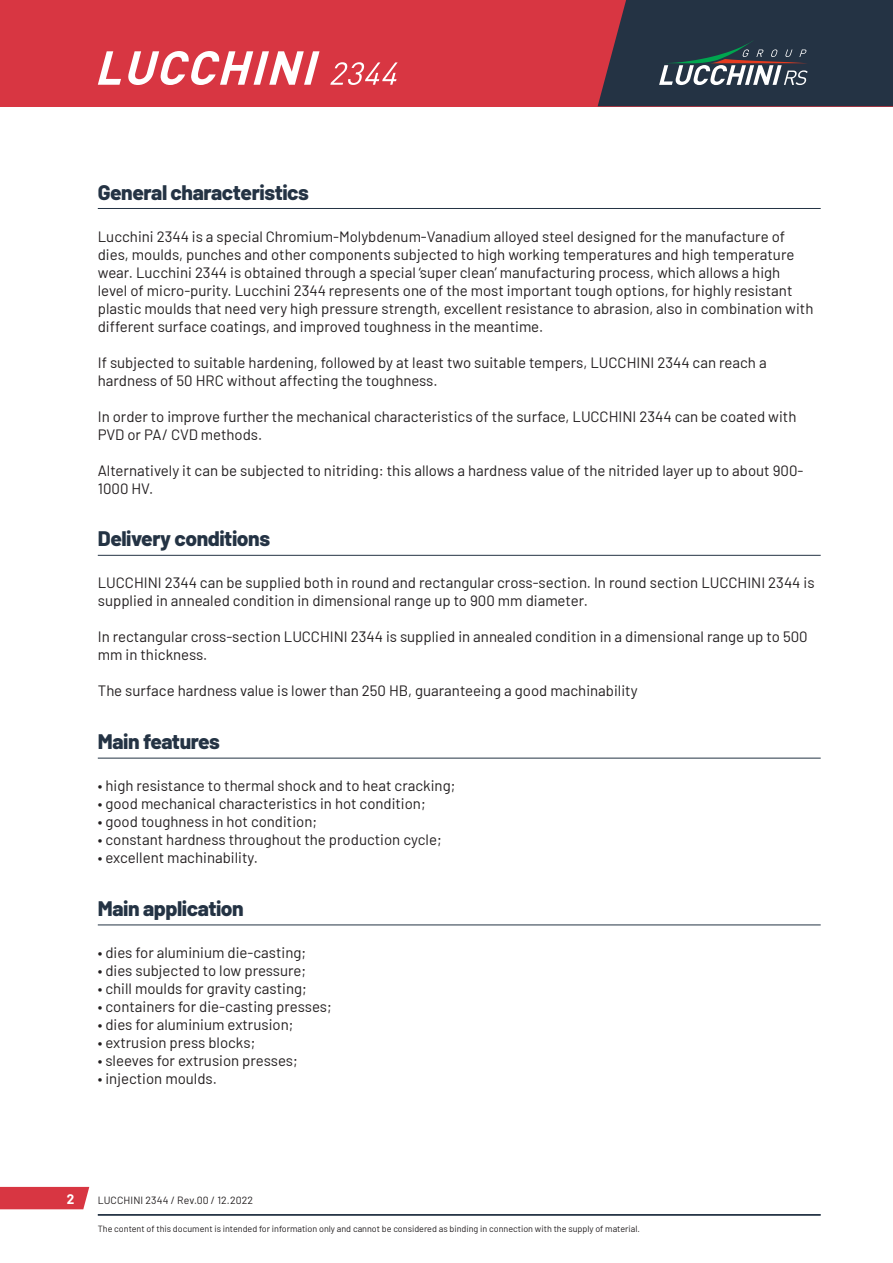
<style>
.page{position:relative;width:893px;height:1263px;background:#fff}
.page>*{position:absolute;margin:0;border:0;box-sizing:border-box;transform-origin:0 0}
.t1{font:800 21px "Barlow";letter-spacing:-.02em;color:#243344}
.t2{font:15px/18px "Barlow";color:#231f20}
.t3{font:700 13.5px "Barlow";color:#fff}
.t4{font:10.5px "Barlow";letter-spacing:.01em;color:#231f20}
.t5{font:9px "Barlow";color:#231f20}
</style>
<div class="page">
<div style="left:0;top:0;width:893px;height:106px;background:#d83642"></div>
<svg style="left:598px;top:0;width:295px;height:106px;background:#363c4b"></svg>
<hr style="left:98px;top:1214px;width:723px;height:1px;background:#243344">
<div style="left:0;top:1187px;width:89px;height:22px;background:#d83642"></div>
<hr style="left:98px;top:1215px;width:723px;height:1px;background:#243344">
<svg style="left:98px;top:51px;width:300px;height:34px"></svg>
<hr style="left:98px;top:555px;width:723px;height:1px;background:#243344">
<hr style="left:98px;top:208px;width:723px;height:1px;background:#243344">
<hr style="left:98px;top:924px;width:723px;height:1px;background:#243344">
<hr style="left:98px;top:758px;width:723px;height:1px;background:#243344">
<h1 class="t1" style="left:98px;top:176px;width:213px">General characteristics</h1>
<p class="t2" style="left:98px;top:226px;width:717px">Lucchini 2344 is a special Chromium-Molybdenum-Vanadium alloyed steel designed for the manufacture of dies, moulds, punches and other components subjected to high working temperatures and high temperature wear. Lucchini 2344 is obtained through a special ‘super clean’ manufacturing process, which allows a high level of micro-purity. Lucchini 2344 represents one of the most important tough options, for highly resistant plastic moulds that need very high pressure strength, excellent resistance to abrasion, also in combination with different surface coatings, and improved toughness in the meantime.</p>
<p class="t2" style="left:98px;top:352px;width:670px">If subjected to suitable hardening, followed by at least two suitable tempers, LUCCHINI 2344 can reach a hardness of 50 HRC without affecting the toughness.</p>
<p class="t2" style="left:98px;top:406px;width:700px">In order to improve further the mechanical characteristics of the surface, LUCCHINI 2344 can be coated with<br>PVD or PA/ CVD methods.</p>
<p class="t2" style="left:98px;top:460px;width:707px">Alternatively it can be subjected to nitriding: this allows a hardness value of the nitrided layer up to about 900-<br>1000 HV.</p>
<h1 class="t1" style="left:98px;top:523px;width:174px">Delivery conditions</h1>
<p class="t2" style="left:98px;top:573px;width:718px">LUCCHINI 2344 can be supplied both in round and rectangular cross-section. In round section LUCCHINI 2344 is supplied in annealed condition in dimensional range up to 900 mm diameter.</p>
<p class="t2" style="left:98px;top:627px;width:711px">In rectangular cross-section LUCCHINI 2344 is supplied in annealed condition in a dimensional range up to 500 mm in thickness.</p>
<p class="t2" style="left:98px;top:681px;width:541px">The surface hardness value is lower than 250 HB, guaranteeing a good machinability</p>
<h1 class="t1" style="left:98px;top:726px;width:124px">Main features</h1>
<p class="t2" style="left:98px;top:775px;width:359px">• high resistance to thermal shock and to heat cracking;</p>
<p class="t2" style="left:98px;top:793px;width:329px">• good mechanical characteristics in hot condition;</p>
<p class="t2" style="left:98px;top:811px;width:221px">• good toughness in hot condition;</p>
<p class="t2" style="left:98px;top:829px;width:345px">• constant hardness throughout the production cycle;</p>
<p class="t2" style="left:98px;top:847px;width:162px">• excellent machinability.</p>
<h1 class="t1" style="left:98px;top:893px;width:148px">Main application</h1>
<p class="t2" style="left:98px;top:942px;width:210px">• dies for aluminium die-casting;</p>
<p class="t2" style="left:98px;top:960px;width:210px">• dies subjected to low pressure;</p>
<p class="t2" style="left:98px;top:978px;width:210px">• chill moulds for gravity casting;</p>
<p class="t2" style="left:98px;top:996px;width:235px">• containers for die-casting presses;</p>
<p class="t2" style="left:98px;top:1014px;width:197px">• dies for aluminium extrusion;</p>
<p class="t2" style="left:98px;top:1032px;width:159px">• extrusion press blocks;</p>
<p class="t2" style="left:98px;top:1050px;width:201px">• sleeves for extrusion presses;</p>
<p class="t2" style="left:98px;top:1068px;width:121px">• injection moulds.</p>
<p class="t3" style="left:67px;top:1189px;width:9px">2</p>
<p class="t4" style="left:98px;top:1192px;width:157px">LUCCHINI 2344 / Rev.00 / 12.2022</p>
<p class="t5" style="left:98px;top:1222px;width:544px">The content of this document is intended for information only and cannot be considered as binding in connection with the supply of material.</p>
</div>
